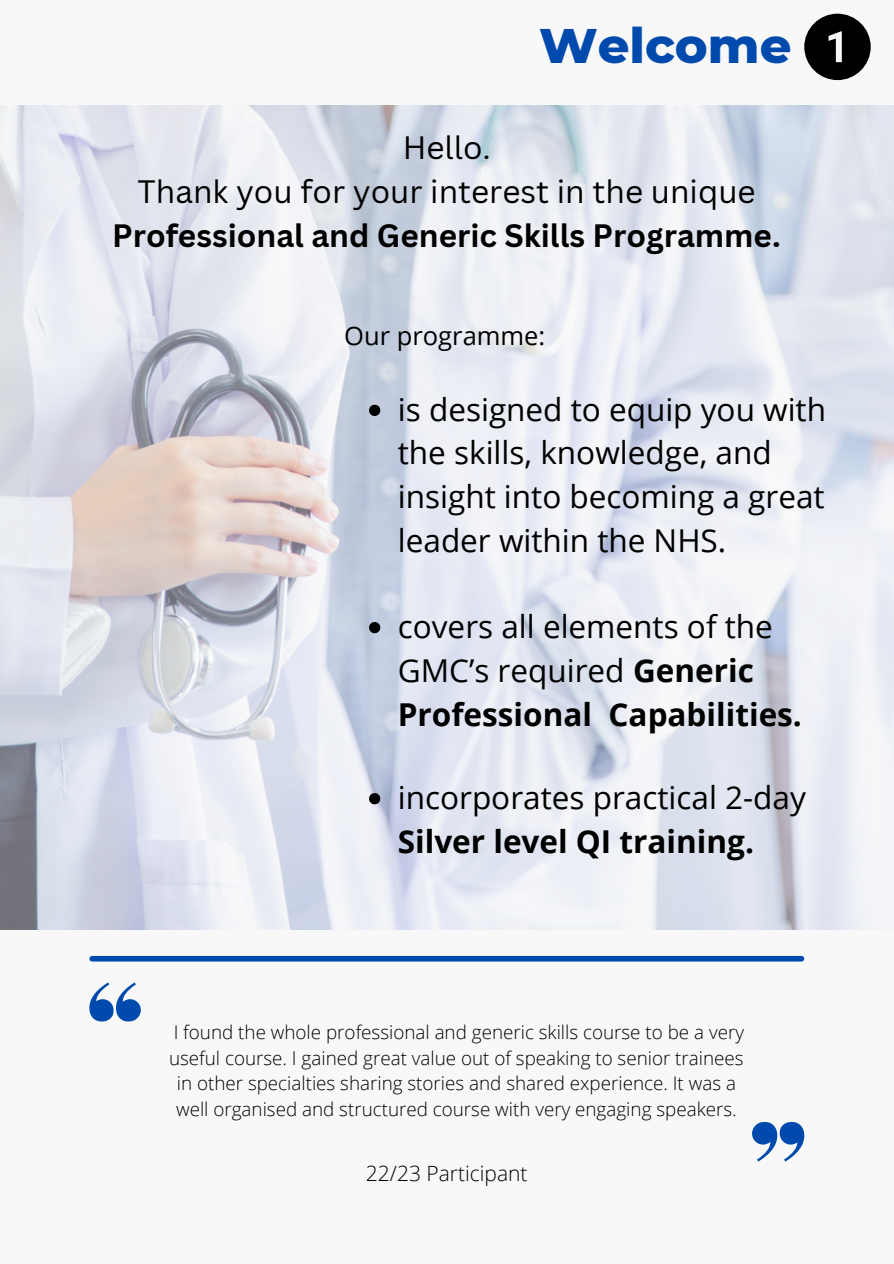
<style>
.page{position:relative;width:894px;height:1264px;background:#fff}
.page>*{position:absolute;margin:0;border:0;box-sizing:border-box;transform-origin:0 0}
.t1{font:800 49.5px "Montserrat";color:#004aad}
.t2{font:31.5px/43.8px "Open Sans";color:#000}
.t3{font:31.5px/43.8px "Canva Sans";color:#000;text-align:center}
.t4{font:700 31.5px "Canva Sans";color:#000}
.t5{font:700 31.5px "Open Sans";color:#000}
.t6{font:25.5px "Open Sans";color:#000}
.t7{font:300 21px "Open Sans";color:#000}
.t8{font:300 18.75px/25.5px "Open Sans";color:#000;text-align:center}
.s1{font-weight:700}
</style>
<div class="page">
<div style="left:0;top:0;width:893px;height:1263px;background:#f8f8f8"></div>
<img style="left:0;top:106px;width:893px;height:823px">
<div style="left:92px;top:955px;width:709px;height:6px;background:#004aad"></div>
<svg style="left:89px;top:982px;width:52px;height:39px"></svg>
<svg style="left:752px;top:1122px;width:52px;height:39px"></svg>
<svg style="left:804px;top:14px;width:66px;height:66px"></svg>
<svg style="left:369px;top:405px;width:11px;height:11px"></svg>
<svg style="left:369px;top:622px;width:11px;height:11px"></svg>
<svg style="left:369px;top:793px;width:11px;height:11px"></svg>
<h1 class="t1" style="left:539px;top:15px;width:254px">Welcome</h1>
<h2 class="t3" style="left:137px;top:125px;width:619px">Hello.<br>Thank you for your interest in the unique</h2>
<h2 class="t4" style="left:112px;top:213px;width:669px">Professional and Generic Skills Programme.</h2>
<h3 class="t6" style="left:344px;top:318px;width:202px">Our programme:</h3>
<h2 class="t2" style="left:398px;top:386px;width:429px">is designed to equip you with the skills, knowledge, and insight into becoming a great leader within the NHS.</h2>
<h2 class="t2" style="left:398px;top:603px;width:405px">covers all elements of the<br>GMC’s required <span class="s1">Generic<br>Professional Capabilities.</span></h2>
<h2 class="t2" style="left:398px;top:774px;width:409px">incorporates practical 2-day</h2>
<h2 class="t5" style="left:398px;top:819px;width:357px">Silver level QI training.</h2>
<p class="t8" style="left:169px;top:1019px;width:576px">I found the whole professional and generic skills course to be a very useful course. I gained great value out of speaking to senior trainees in other specialties sharing stories and shared experience. It was a well organised and structured course with very engaging speakers.</p>
<p class="t7" style="left:366px;top:1158px;width:163px">22/23 Participant</p>
</div>
